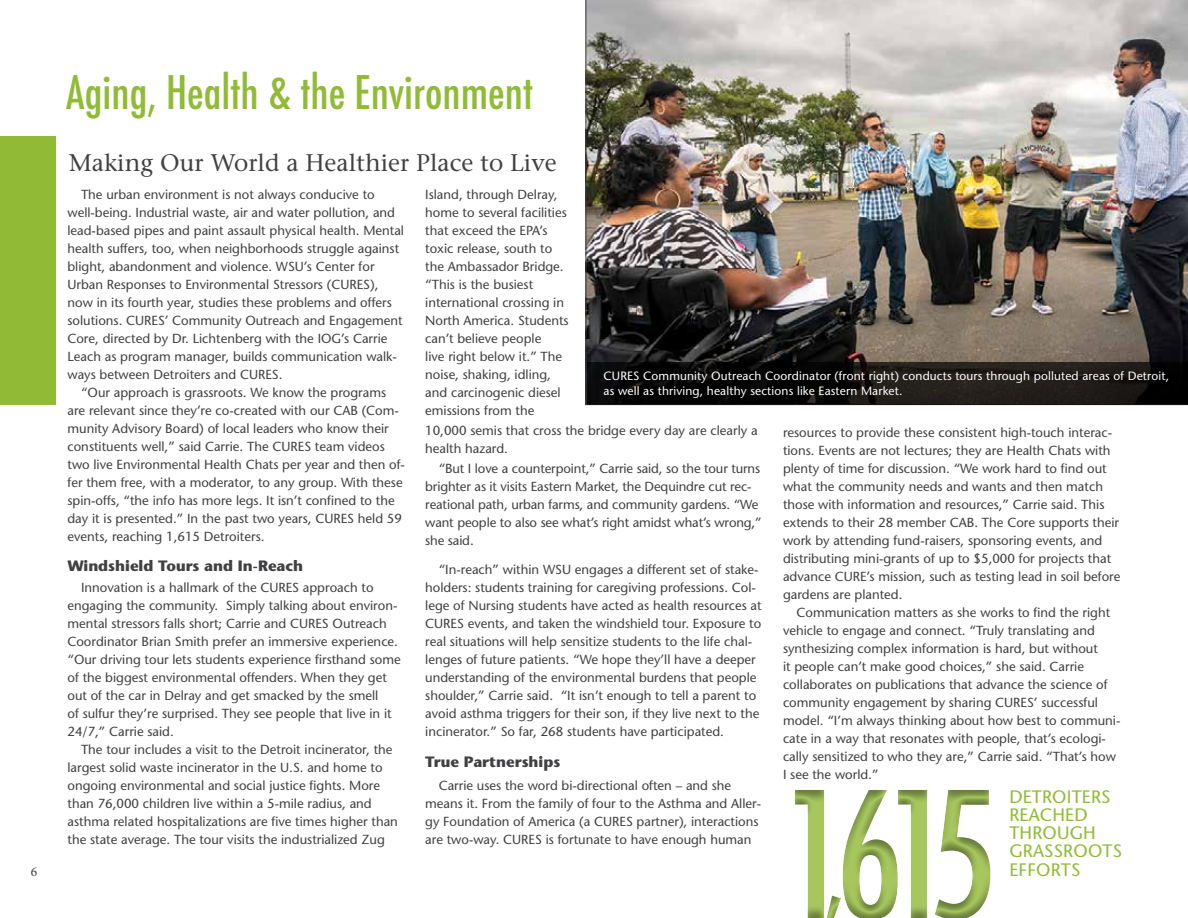
<style>
.page{position:relative;width:1188px;height:918px;background:#fff}
.page>*{position:absolute;margin:0;border:0;box-sizing:border-box;transform-origin:0 0}
.t1{font:500 condensed 170.25px "Futura";color:#a7c75e}
.t2{font:500 condensed 45px "Futura";color:#91bb36}
.t3{font:24px "Stone Serif";color:#414042}
.t4{font:18px/18.3px "Stone Sans";letter-spacing:.01em;color:#91bb36}
.t5{font:700 15px "Stone Sans";color:#414042}
.t6{font:13.5px "Minion Pro";color:#414042}
.t7{font:13.2px/18px "Stone Sans";color:#414042}
.t8{font:12px/14.4px "Stone Sans";letter-spacing:.01em;color:#fff}
.s1{font-size:112.5px}
</style>
<div class="page">
<div style="left:0;top:137px;width:56px;height:268px;background:#91bb36"></div>
<img style="left:586px;top:0;width:602px;height:405px">
<svg style="left:587px;top:362px;width:601px;height:43px;background:#12100e"></svg>
<div style="left:788px;top:776px;width:210px;height:142px;background:#414042;opacity:.5"></div>
<p class="t6" style="left:31px;top:863px;width:8px">6</p>
<h2 class="t2" style="left:66px;top:63px;width:468px">Aging, Health &amp; the Environment</h2>
<h3 class="t3" style="left:69px;top:148px;width:489px">Making Our World a Healthier Place to Live</h3>
<p class="t7" style="left:67px;top:185px;width:338px;text-indent:14px">The urban environment is not always conducive to well-being. Industrial waste, air and water pollution, and lead-based pipes and paint assault physical health. Mental health suffers, too, when neighborhoods struggle against blight, abandonment and violence. WSU’s Center for Urban Responses to Environmental Stressors (CURES), now in its fourth year, studies these problems and offers solutions. CURES’ Community Outreach and Engagement Core, directed by Dr. Lichtenberg with the IOG’s Carrie Leach as program manager, builds communication walk&shy;ways between Detroiters and CURES .</p>
<p class="t7" style="left:67px;top:383px;width:339px;text-indent:14px">“Our approach is grassroots. We know the programs are relevant since they’re co-created with our CAB (Com&shy;munity Advisory Board) of local leaders who know their constituents well,” said Carrie. The CURES team videos two live Environmental Health Chats per year and then of&shy;fer them free, with a moderator, to any group. With these spin-offs, “the info has more legs. It isn’t confined to the day it is presented.” In the past two years, CURES held 59 events, reaching 1,615 Detroiters.</p>
<p class="t5" style="left:68px;top:556px;width:237px">Windshield Tours and In-Reach</p>
<p class="t7" style="left:67px;top:578px;width:335px;text-indent:14px">Innovation is a hallmark of the CURES approach to engaging the community. Simply talking about environ&shy;mental stressors falls short; Carrie and CURES Outreach Coordinator Brian Smith prefer an immersive experience. “Our driving tour lets students experience firsthand some of the biggest environmental offenders. When they get out of the car in Delray and get smacked by the smell<br>of sulfur they’re surprised. They see people that live in it 24/7,” Carrie said.</p>
<p class="t7" style="left:67px;top:740px;width:332px;text-indent:14px">The tour includes a visit to the Detroit incinerator, the largest solid waste incinerator in the U.S. and home to ongoing environmental and social justice fights. More than 76,000 children live within a 5-mile radius, and asthma related hospitalizations are five times higher than the state average. The tour visits the industrialized Zug</p>
<p class="t7" style="left:425px;top:186px;width:145px">Island, through Delray, home to several facilities that exceed the EPA’s toxic release, south to the Ambassador Bridge. “This is the busiest international crossing in<br>North America. Students can’t believe people<br>live right below it.” The noise, shaking, idling, and carcinogenic diesel emissions from the</p>
<p class="t8" style="left:604px;top:369px;width:567px">CURES Community Outreach Coordinator (front right) conducts tours through polluted areas of Detroit, as well as thriving, healthy sections like Eastern Market.</p>
<p class="t7" style="left:425px;top:421px;width:334px">10,000 semis that cross the bridge every day are clearly a health hazard.</p>
<p class="t7" style="left:425px;top:459px;width:338px;text-indent:14px">“But I love a counterpoint,” Carrie said, so the tour turns brighter as it visits Eastern Market, the Dequindre cut rec&shy;reational path, urban farms, and community gardens. “We want people to also see what’s right amidst what’s wrong,” she said.</p>
<p class="t7" style="left:425px;top:560px;width:338px;text-indent:14px">“In-reach” within WSU engages a different set of stake&shy;holders: students training for caregiving professions. Col&shy;lege of N ursing students have acted as health resources at CURES events, and taken the windshield tour. Exposure to real situations will help sensitize students to the life chal&shy;lenges of future patients. “We hope they’ll have a deeper understanding of the environmental burdens that people shoulder,” Carrie said. “It isn’t enough to tell a parent to avoid asthma triggers for their son, if they live next to the incinerator.” So far, 268 students have participated.</p>
<p class="t5" style="left:425px;top:752px;width:137px">True Partnerships</p>
<p class="t7" style="left:425px;top:776px;width:337px;text-indent:14px">Carrie uses the word bi-directional often – and she means it. From the family of four to the Asthma and Aller&shy;gy Foundation of America (a CURES partner), interactions are two-way. CURES is fortunate to have enough human</p>
<p class="t7" style="left:783px;top:423px;width:339px">resources to provide these consistent high-touch interac&shy;tions. Events are not lectures; they are Health Chats with plenty of time for discussion. “We work hard to find out what the community needs and wants and then match those with information and resources,” Carrie said. This extends to their 28 member CAB. The Core supports their work by attending fund-raisers, sponsoring events, and distributing mini-grants of up to $5,000 for projects that advance CURE’s mission, such as testing lead in soil before gardens are planted.</p>
<p class="t7" style="left:783px;top:603px;width:339px;text-indent:14px">Communication matters as she works to find the right vehicle to engage and connect. “Truly translating and synthesizing complex information is hard, but without<br>it people can’t make good choices,” she said. Carrie collaborates on publications that advance the science of community engagement by sharing CURES’ successful model. “I’m always thinking about how best to communi&shy;cate in a way that resonates with people, that’s ecologi&shy;cally sensitized to who they are,” Carrie said. “That’s how I see the world.”</p>
<h1 class="t1" style="left:780px;top:746px;width:220px">1<span class="s1">,</span>615</h1>
<h3 class="t4" style="left:1009px;top:787px;width:101px">DETROITERS<br>REACHED<br>THROUGH<br>GRASS ROOTS<br>EFFO</h3>
<h3 class="t4" style="left:1051px;top:861px;width:21px">RTS</h3>
</div>
